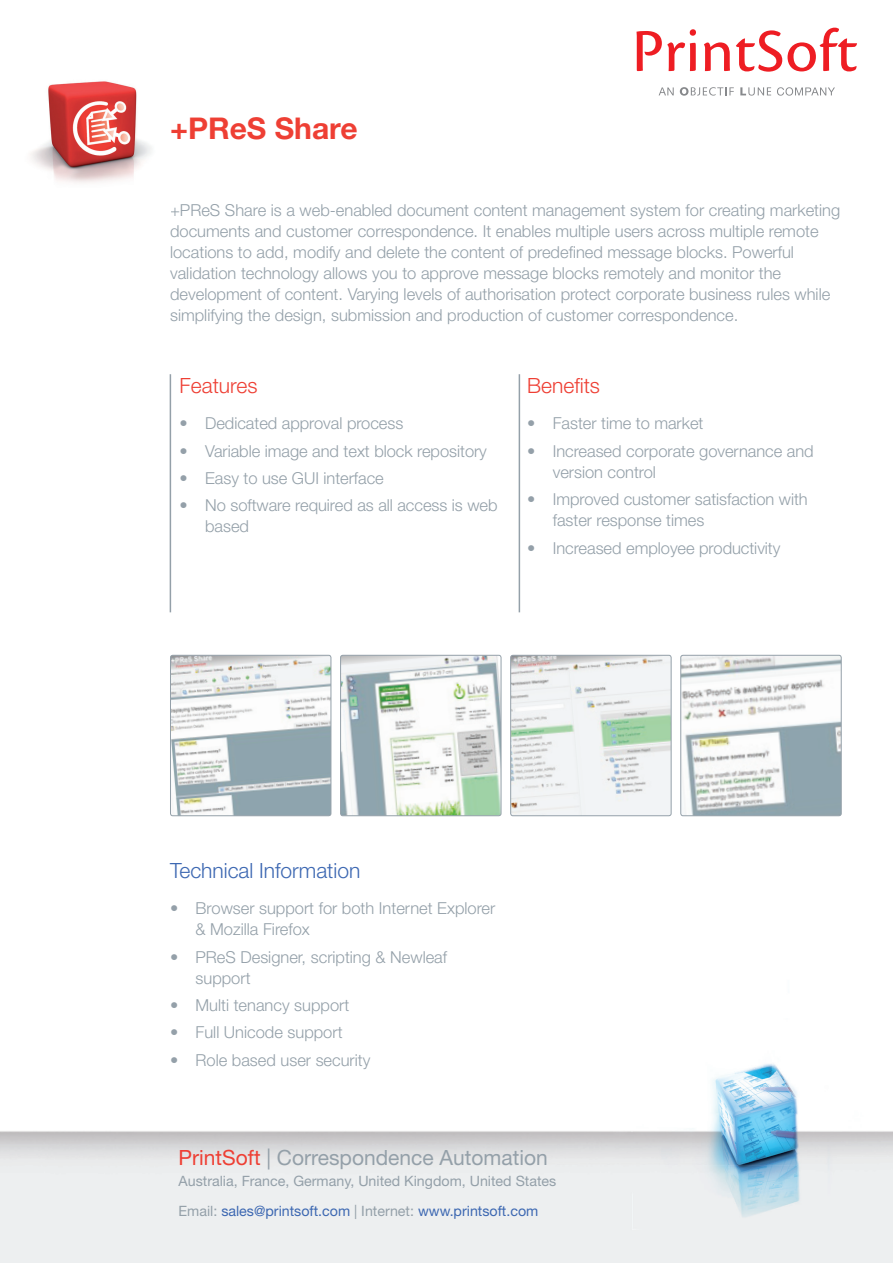
<style>
.page{position:relative;width:893px;height:1263px;background:#fff}
.page>*{position:absolute;margin:0;border:0;box-sizing:border-box;transform-origin:0 0}
.t1{font:700 30px "Helvetica Neue LT Pro";color:#ee3f34}
.t2{font:21px "Helvetica Neue LT Pro";color:#94a0a9}
.t3{font:300 21px "Helvetica Neue LT Pro";color:#3d68b2}
.t4{font:300 21px "Helvetica Neue LT Pro";color:#ee3f34}
.t5{font:300 16.5px/21px "Helvetica Neue LT Pro";color:#94a0a9}
.t6{font:14.25px/29.5px "Helvetica Neue LT Pro";color:#94a0a9}
.s1{color:#ee3f34}
.s2{color:#3d68b2}
</style>
<div class="page">
<img style="left:512px;top:655px;width:159px;height:161px">
<div style="left:510px;top:655px;width:161px;height:161px;border:1px solid #94a0a9;border-radius:2px"></div>
<img style="left:682px;top:657px;width:158px;height:157px">
<div style="left:680px;top:655px;width:162px;height:161px;border:1px solid #94a0a9;border-radius:2px"></div>
<img style="left:342px;top:655px;width:159px;height:161px">
<div style="left:340px;top:655px;width:161px;height:161px;border:1px solid #94a0a9;border-radius:2px"></div>
<img style="left:170px;top:655px;width:161px;height:161px">
<div style="left:170px;top:655px;width:161px;height:161px;border:1px solid #94a0a9;border-radius:2px"></div>
<img style="left:0;top:1064px;width:893px;height:199px">
<svg style="left:636px;top:31px;width:60px;height:40px"></svg>
<div style="left:690px;top:29px;width:6px;height:7px;background:#ee1d23;border-radius:50%"></div>
<svg style="left:704px;top:42px;width:26px;height:29px"></svg>
<svg style="left:736px;top:28px;width:121px;height:44px"></svg>
<svg style="left:680px;top:87px;width:54px;height:9px"></svg>
<svg style="left:740px;top:87px;width:31px;height:9px"></svg>
<svg style="left:659px;top:87px;width:15px;height:8px"></svg>
<svg style="left:777px;top:87px;width:58px;height:9px"></svg>
<hr style="left:170px;top:374px;width:1px;height:238px;background:#94a0a9">
<hr style="left:519px;top:374px;width:1px;height:238px;background:#94a0a9">
<img style="left:30px;top:81px;width:121px;height:102px">
<h1 class="t1" style="left:170px;top:109px;width:189px">+PReS Share</h1>
<p class="t5" style="left:170px;top:199px;width:672px">+PReS Share is a web-enabled document content management system for creating marketing documents and customer correspondence. It enables multiple users across multiple remote locations to add, modify and delete the content of predefined message blocks. Powerful validation technology allows you to approve message blocks remotely and monitor the development of content. Varying levels of authorisation protect corporate business rules while simplifying the design, submission and production of customer correspondence.</p>
<p class="t4" style="left:180px;top:373px;width:79px">Features</p>
<p class="t5" style="left:180px;top:413px;width:225px">• Dedicated approval process</p>
<p class="t5" style="left:180px;top:440px;width:309px">• Variable image and text block repository</p>
<p class="t5" style="left:180px;top:467px;width:206px">• Easy to use GUI interface</p>
<p class="t5" style="left:205px;top:495px;width:294px;text-indent:-26px">• No software required as all access is web based</p>
<p class="t4" style="left:527px;top:373px;width:74px">Benefits</p>
<p class="t5" style="left:527px;top:413px;width:178px">• Faster time to market</p>
<p class="t5" style="left:553px;top:440px;width:262px;text-indent:-26px">• Increased corporate governance and version control</p>
<p class="t5" style="left:553px;top:488px;width:256px;text-indent:-26px">• Improved customer satisfaction with faster response times</p>
<p class="t5" style="left:527px;top:537px;width:255px">• Increased employee productivity</p>
<p class="t3" style="left:170px;top:858px;width:192px">Technical Information</p>
<p class="t5" style="left:196px;top:897px;width:301px;text-indent:-25px">• Browser support for both Internet Explorer &amp; Mozilla Firefox</p>
<p class="t5" style="left:196px;top:946px;width:253px;text-indent:-26px">• PReS Designer, scripting &amp; Newleaf support</p>
<p class="t5" style="left:170px;top:994px;width:181px">• Multi tenancy support</p>
<p class="t5" style="left:170px;top:1021px;width:174px">• Full Unicode support</p>
<p class="t5" style="left:170px;top:1049px;width:202px">• Role based user security</p>
<p class="t2" style="left:179px;top:1145px;width:371px"><span class="s1">PrintSoft</span> | Correspondence Automation</p>
<p class="t6" style="left:179px;top:1166px;width:379px">Australia, France, Germany, United Kingdom, United States<br>Email: <span class="s2">sales@printsoft.com</span> | Internet: <span class="s2">www.printsoft.com</span></p>
</div>
